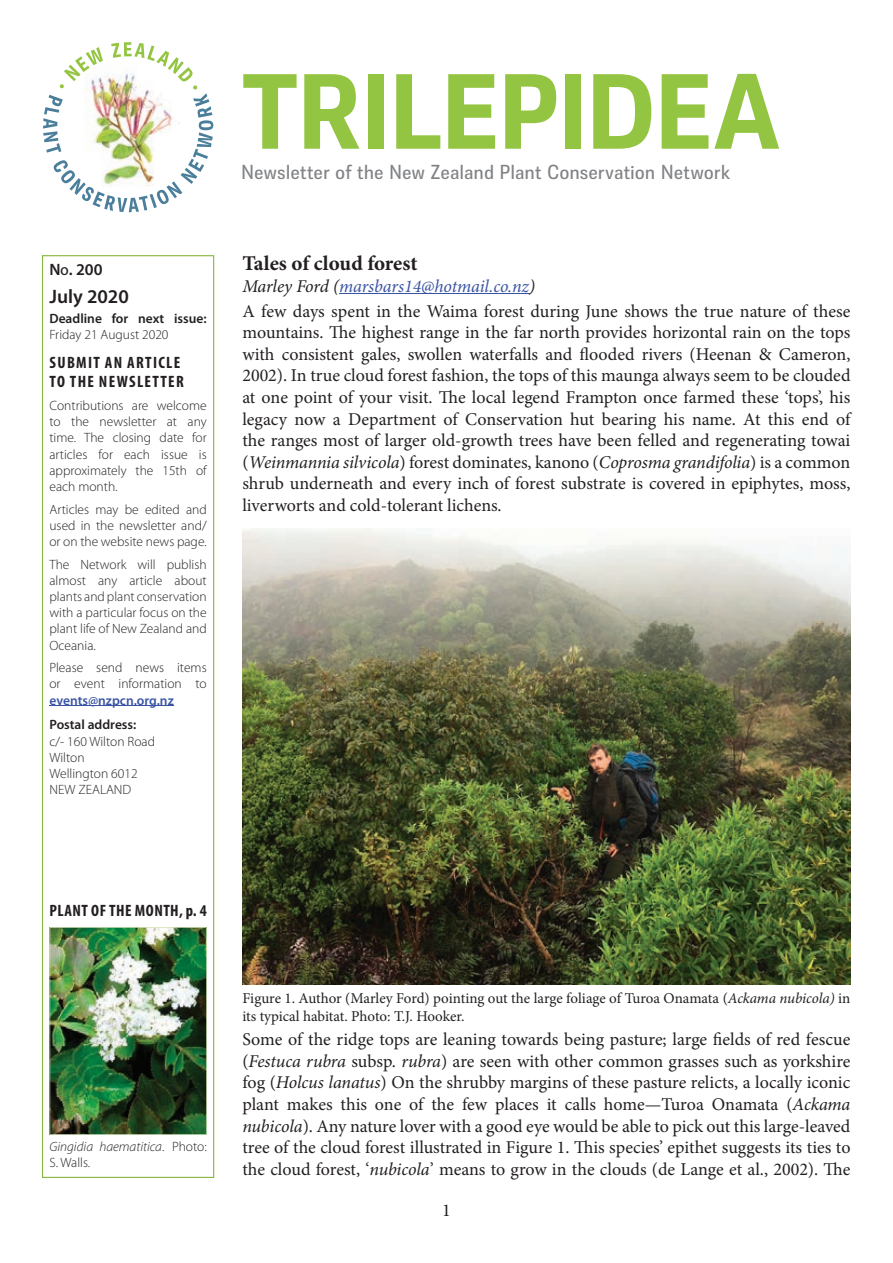
<style>
.page{position:relative;width:893px;height:1263px;background:#fff}
.page>*{position:absolute;margin:0;border:0;box-sizing:border-box;transform-origin:0 0}
.t1{font:600 106.5px "Trilon";letter-spacing:-.005em;color:#93c542}
.t2{font:700 21px "Minion Pro";color:#231f20}
.t3{font:20.25px "Trilon";color:#808285}
.t4{font:600 19.5px "Myriad Pro";color:#231f20}
.t5{font:18px/21.6px "Minion Pro";letter-spacing:-.005em;color:#231f20;text-align:justify}
.t6{font:700 condensed 16.5px/19.8px "Myriad Pro";letter-spacing:.08em;color:#231f20}
.t7{font:700 condensed 16.5px "Myriad Pro";letter-spacing:.03em;color:#231f20}
.t8{font:600 16.5px "Myriad Pro";color:#231f20}
.t9{font:15px/18px "Minion Pro";letter-spacing:-.005em;color:#231f20}
.t10{font:300 13.5px/16.2px "Myriad Pro";color:#231f20;text-align:justify}
.t11{font:600 13.5px "Myriad Pro";color:#231f20}
.t12{font:italic 300 13.5px/16.2px "Myriad Pro";color:#231f20}
.t13{font:600 13.5px "Myriad Pro";color:#3a54a4}
.s1{font-size:11.55px}
.s2{font-style:italic}
.s3{font-style:italic;color:#3a54a4}
.s4{font-style:normal}
</style>
<div class="page">
<hr style="left:339px;top:293px;width:190px;height:1px;background:#3a54a4">
<img style="left:242px;top:528px;width:608px;height:457px">
<svg style="left:42px;top:255px;width:172px;height:923px"></svg>
<img style="left:43px;top:42px;width:170px;height:170px">
<p class="t8" style="left:49px;top:259px;width:55px">N<span class="s1">O</span>. 200</p>
<p class="t4" style="left:49px;top:284px;width:81px">July 2020</p>
<p class="t11" style="left:49px;top:310px;width:159px">Deadline for next issue:</p>
<p class="t10" style="left:49px;top:327px;width:121px">Friday 21 August 2020</p>
<p class="t6" style="left:50px;top:352px;width:136px">SUBMIT AN ARTICLE<br>TO THE NEWSLETTER</p>
<p class="t10" style="left:49px;top:397px;width:159px">Contributions are welcome to the newsletter at any time. The closing date for articles for each issue is approximately the 15th of each month.</p>
<p class="t10" style="left:49px;top:501px;width:159px">Articles may be edited and used in the newsletter and/ or on the website news page.</p>
<p class="t10" style="left:49px;top:556px;width:159px">The Network will publish almost any article about plants and plant conservation with a particular focus on the plant life of New Zealand and Oceania.</p>
<p class="t10" style="left:49px;top:659px;width:159px">Please send news items or event information to</p>
<p class="t13" style="left:49px;top:691px;width:126px">events@nzpcn.org.nz</p>
<p class="t11" style="left:49px;top:716px;width:88px">Postal address:</p>
<p class="t10" style="left:49px;top:733px;width:107px;text-align:left">c/- 160 Wilton Road<br>Wilton<br>Wellington 6012<br>NEW ZEALAND</p>
<h1 class="t1" style="left:242px;top:40px;width:539px">TRILEPIDEA</h1>
<p class="t3" style="left:241px;top:160px;width:491px">Newsletter of the New Zealand Plant Conservation Network</p>
<p class="t2" style="left:242px;top:249px;width:177px">Tales of cloud forest</p>
<p class="t5" style="left:242px;top:274px;width:610px;line-height:24.6px"><span class="s2">Marley Ford (</span><span class="s3">marsbars14@hotmail.co.nz</span><span class="s2">)<br></span>A few days spent in the Waima forest during June shows the true nature of these</p>
<p class="t5" style="left:242px;top:322px;width:610px">mountains. The highest range in the far north provides horizontal rain on the tops with consistent gales, swollen waterfalls and flooded rivers (Heenan &amp; Cameron, 2002). In true cloud forest fashion, the tops of this maunga always seem to be clouded at one point of your visit. The local legend Frampton once farmed these ‘tops’, his legacy now a Department of Conservation hut bearing his name. At this end of the ranges most of larger old-growth trees have been felled and regenerating towai (<span class="s2">Weinmannia silvicola</span>) forest dominates, kanono (<span class="s2">Coprosma grandifolia</span>) is a common shrub underneath and every inch of forest substrate is covered in epiphytes, moss, liverworts and cold-tolerant lichens.</p>
<p class="t7" style="left:50px;top:900px;width:159px">PLANT OF THE MONTH, p. 4</p>
<p class="t12" style="left:49px;top:1138px;width:159px">Gingidia haematitica<span class="s4">. Photo:<br>S. Walls.</span></p>
<p class="t9" style="left:242px;top:989px;width:610px">Figure 1. Author (Marley Ford) pointing out the large foliage of Turoa Onamata (<span class="s2">Ackama nubicola)</span> in its typical habitat. Photo: T.J. Hooker.</p>
<p class="t5" style="left:242px;top:1029px;width:610px">Some of the ridge tops are leaning towards being pasture; large fields of red fescue (<span class="s2">Festuca rubra</span> subsp. <span class="s2">rubra</span>) are seen with other common grasses such as yorkshire fog (<span class="s2">Holcus lanatus</span>) On the shrubby margins of these pasture relicts, a locally iconic plant makes this one of the few places it calls home—Turoa Onamata (<span class="s2">Ackama nubicola</span>). Any nature lover with a good eye would be able to pick out this large-leaved tree of the cloud forest illustrated in Figure 1. This species’ epithet suggests its ties to the cloud forest, ‘<span class="s2">nubicola</span>’ means to grow in the clouds (de Lange et al., 2002). The</p>
<p class="t5" style="left:442px;top:1199px;width:10px">1</p>
</div>
